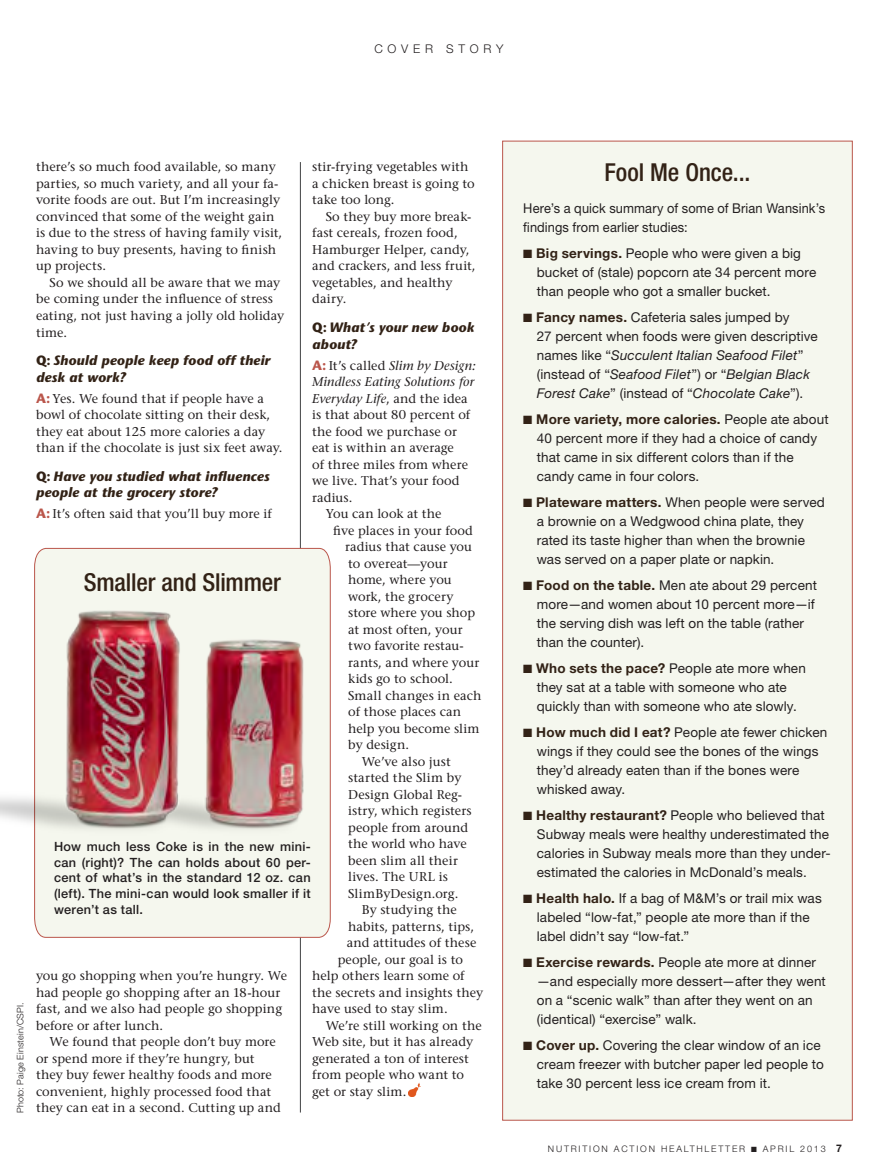
<style>
.page{position:relative;width:878px;height:1175px;background:#fff}
.page>*{position:absolute;margin:0;border:0;box-sizing:border-box;transform-origin:0 0}
.CS_Body_2{font:500 condensed 24.75px "Helvetica Neue LT Std";letter-spacing:-.005em;color:#322216}
.CS_Intro{font:13.5px/19px "Helvetica Neue LT Std";letter-spacing:.01em;color:#231f20}
.CS_Question{font:italic 700 13.5px/16.5px "Stone Sans Std";letter-spacing:.01em;color:#322216}
.CS_Box_1{font:13.5px/19.5px "Helvetica Neue LT Std";letter-spacing:.01em;color:#231f20;scale:.95 1}
.CS_Body_2-2{font:500 12.75px/16.5px "Stone Serif Std";letter-spacing:.005em;color:#231f20}
.Answer_First_Paragra{font:500 12.75px/16.5px "Stone Serif Std";letter-spacing:.005em;color:#231f20}
.CS_CAPTION{font:500 12.75px/15.8px "Helvetica Neue LT Std";letter-spacing:.025em;color:#231f20;text-align:justify}
.t1{font:300 12px "Helvetica Neue LT Std";letter-spacing:.4em;color:#231f20}
.Box_2{font:300 9px "Helvetica Neue LT Std";letter-spacing:.2em;color:#231f20}
.Box_2-2{font:300 9px "Helvetica Neue LT Std";letter-spacing:.02em;color:#231f20}
.s1{font-style:normal}
.s2{font-family:"Stone Sans Std";font-weight:700;font-size:13.5px;color:#ba564b}
.s3{font-style:italic}
.s4{color:#322216}
.s5{font-weight:700;color:#322216}
.s6{font-weight:700;font-size:10.5px}
</style>
<div class="page">
<hr style="left:300px;top:162px;width:1px;height:950px;background:#414243">
<img style="left:409px;top:1082px;width:11px;height:14px">
<div style="left:34px;top:547px;width:297px;height:391px;background:#f5f7ee"></div>
<img style="left:0;top:603px;width:310px;height:243px">
<div style="left:502px;top:141px;width:350px;height:979px;background:#f5f7ee;border:1px solid #ba564b"></div>
<p class="t1" style="left:374px;top:41px;width:131px">COVER STORY</p>
<p class="Box_2-2" style="left:15px;top:1113px;width:112px;rotate:-90deg">Photo: Paige Einstein/CSPI.</p>
<p class="Answer_First_Paragra" style="left:36px;top:159px;width:248px">there’s so much food available, so many parties, so much variety, and all your fa&shy;vorite foods are out. But I’m increasingly convinced that some of the weight gain is due to the stress of having family visit, having to buy presents, having to finish up projects.</p>
<p class="CS_Body_2-2" style="left:36px;top:274px;width:250px;text-indent:14px">So we should all be aware that we may be coming under the influence of stress eating, not just having a jolly old holiday time.</p>
<p class="CS_Question" style="left:36px;top:352px;width:235px"><span class="s1">Q:</span> Should people keep food off their desk at work?</p>
<p class="Answer_First_Paragra" style="left:36px;top:390px;width:248px"><span class="s2">A:</span> Yes. We found that if people have a bowl of chocolate sitting on their desk, they eat about 125 more calories a day than if the chocolate is just six feet away.</p>
<p class="CS_Question" style="left:36px;top:467px;width:235px"><span class="s1">Q:</span> Have you studied what influences people at the grocery store?</p>
<p class="Answer_First_Paragra" style="left:36px;top:505px;width:237px"><span class="s2">A:</span> It’s often said that you’ll buy more if</p>
<p class="CS_Body_2-2" style="left:312px;top:159px;width:164px">stir-frying vegetables with a chicken breast is going to take too long.</p>
<p class="CS_Body_2-2" style="left:312px;top:208px;width:165px;text-indent:14px">So they buy more break&shy;fast cereals, frozen food,<br>Hamburger Helper, candy, and crackers, and less fruit, vegetables, and healthy dairy.</p>
<p class="CS_Question" style="left:312px;top:319px;width:163px"><span class="s1">Q:</span> What’s your new book about?</p>
<p class="Answer_First_Paragra" style="left:312px;top:357px;width:165px"><span class="s2">A:</span> It’s called <span class="s3">Slim by Design:<br>Mindless Eating Solutions for<br>Everyday Life</span>, and the idea is that about 80 percent of the food we purchase or eat is within an average<br>of three miles from where we live. That’s your food radius.</p>
<p class="CS_Body_2-2" style="left:326px;top:505px;width:117px">You can look at the</p>
<p class="CS_Body_2-2" style="left:333px;top:522px;width:141px">five places in your food</p>
<p class="CS_Body_2-2" style="left:345px;top:538px;width:128px">radius that cause you</p>
<p class="CS_Body_2-2" style="left:348px;top:555px;width:101px">to overeat—your</p>
<p class="CS_Body_2-2" style="left:348px;top:571px;width:105px">home, where you</p>
<p class="CS_Body_2-2" style="left:348px;top:588px;width:107px">work, the grocery</p>
<p class="CS_Body_2-2" style="left:348px;top:604px;width:128px">store where you shop</p>
<p class="CS_Body_2-2" style="left:348px;top:621px;width:116px">at most often, your</p>
<p class="CS_Body_2-2" style="left:348px;top:637px;width:117px">two favorite restau-</p>
<p class="CS_Body_2-2" style="left:348px;top:654px;width:133px">rants, and where your</p>
<p class="CS_Body_2-2" style="left:348px;top:670px;width:106px">kids go to school.</p>
<p class="CS_Body_2-2" style="left:348px;top:687px;width:135px">Small changes in each</p>
<p class="CS_Body_2-2" style="left:348px;top:703px;width:115px">of those places can</p>
<p class="CS_Body_2-2" style="left:348px;top:720px;width:133px">help you become slim</p>
<p class="CS_Body_2-2" style="left:348px;top:736px;width:62px">by design.</p>
<p class="CS_Body_2-2" style="left:348px;top:753px;width:125px;text-indent:14px">We’ve also just started the Slim by<br>Design Global Reg&shy;istry, which registers people from around the world who have been slim all their lives. The URL is<br>SlimByDesign.org.</p>
<p class="CS_Body_2-2" style="left:361px;top:901px;width:96px">By studying the</p>
<p class="CS_Body_2-2" style="left:348px;top:918px;width:127px">habits, patterns, tips,</p>
<p class="CS_Body_2-2" style="left:346px;top:934px;width:131px">and attitudes of these</p>
<p class="CS_Body_2-2" style="left:337px;top:951px;width:127px">people, our goal is to</p>
<p class="CS_Body_2-2" style="left:312px;top:967px;width:154px">help others learn some of</p>
<p class="CS_Body_2-2" style="left:312px;top:984px;width:172px">the secrets and insights they</p>
<p class="CS_Body_2-2" style="left:312px;top:1000px;width:137px">have used to stay slim.</p>
<p class="CS_Body_2-2" style="left:312px;top:1017px;width:171px;text-indent:14px">We’re still working on the<br>Web site, but it has already generated a ton of interest from people who want to get or stay slim.</p>
<p class="CS_Body_2" style="left:84px;top:567px;width:198px">Smaller and Slimmer</p>
<p class="CS_CAPTION" style="left:54px;top:838px;width:258px">How much less Coke is in the new mini&shy;can (right)? The can holds about 60 per&shy;cent of what’s in the standard 12 oz. can (left). The mini-can would look smaller if it weren’t as tall.</p>
<p class="Answer_First_Paragra" style="left:36px;top:967px;width:252px">you go shopping when you’re hungry. We had people go shopping after an 18-hour fast, and we also had people go shopping before or after lunch.</p>
<p class="CS_Body_2-2" style="left:36px;top:1033px;width:241px;text-indent:14px">We found that people don’t buy more or spend more if they’re hungry, but they buy fewer healthy foods and more convenient, highly processed food that</p>
<p class="CS_Body_2-2" style="left:36px;top:1099px;width:246px">they can eat in a second. Cutting up and</p>
<p class="CS_Body_2" style="left:604px;top:158px;width:147px">Fool Me Once...</p>
<p class="CS_Box_1" style="left:523px;top:198px;width:319px">Here’s a quick summary of some of Brian Wansink’s findings from earlier studies:</p>
<p class="CS_Intro" style="left:537px;top:244px;width:281px;text-indent:-14px"><span class="s4">■</span> <span class="s5">Big servings.</span> People who were given a big bucket of (stale) popcorn ate 34 percent more than people who got a smaller bucket.</p>
<p class="CS_Intro" style="left:537px;top:308px;width:282px;text-indent:-13px"><span class="s4">■</span> <span class="s5">Fancy names.</span> Cafeteria sales jumped by<br>27 percent when foods were given descriptive names like “<span class="s3">Succulent Italian Seafood Filet</span>” (instead of “<span class="s3">Seafood Filet</span>”) or “<span class="s3">Belgian Black Forest Cake</span>” (instead of “<span class="s3">Chocolate Cake</span>”).</p>
<p class="CS_Intro" style="left:537px;top:410px;width:293px;text-indent:-13px"><span class="s4">■</span> <span class="s5">More variety, more calories.</span> People ate about 40 percent more if they had a choice of candy that came in six different colors than if the candy came in four colors.</p>
<p class="CS_Intro" style="left:537px;top:493px;width:289px;text-indent:-13px"><span class="s4">■</span> <span class="s5">Plateware matters.</span> When people were served a brownie on a Wedgwood china plate, they rated its taste higher than when the brownie was served on a paper plate or napkin.</p>
<p class="CS_Intro" style="left:537px;top:575px;width:282px;text-indent:-14px"><span class="s4">■</span> <span class="s5">Food on the table.</span> Men ate about 29 percent more—and women about 10 percent more—if the serving dish was left on the table (rather than the counter).</p>
<p class="CS_Intro" style="left:523px;top:658px;width:284px;text-align:center"><span class="s4">■</span> <span class="s5">Who sets the pace?</span> People ate more when they sat at a table with someone who ate quickly than with someone who ate slowly.</p>
<p class="CS_Intro" style="left:537px;top:722px;width:292px;text-indent:-13px"><span class="s4">■</span> <span class="s5">How much did I eat?</span> People ate fewer chicken wings if they could see the bones of the wings they’d already eaten than if the bones were whisked away.</p>
<p class="CS_Intro" style="left:537px;top:805px;width:295px;text-indent:-14px"><span class="s4">■</span> <span class="s5">Healthy restaurant?</span> People who believed that Subway meals were healthy underestimated the calories in Subway meals more than they under&shy;estimated the calories in McDonald’s meals.</p>
<p class="CS_Intro" style="left:537px;top:888px;width:286px;text-indent:-14px"><span class="s4">■</span> <span class="s5">Health halo.</span> If a bag of M&amp;M’s or trail mix was labeled “low-fat,” people ate more than if the label didn’t say “low-fat.”</p>
<p class="CS_Intro" style="left:537px;top:952px;width:290px;text-indent:-13px"><span class="s4">■</span> <span class="s5">Exercise rewards.</span> People ate more at dinner —and especially more dessert—after they went on a “scenic walk” than after they went on an (identical) “exercise” walk.</p>
<p class="CS_Intro" style="left:537px;top:1035px;width:288px;text-indent:-13px"><span class="s4">■</span> <span class="s5">Cover up.</span> Covering the clear window of an ice cream freezer with butcher paper led people to take 30 percent less ice cream from it.</p>
<p class="Box_2" style="left:548px;top:1142px;width:295px">NUTRITION ACTION HEALTHLETTER ■ APRIL 2013 <span class="s6">7</span></p>
</div>
